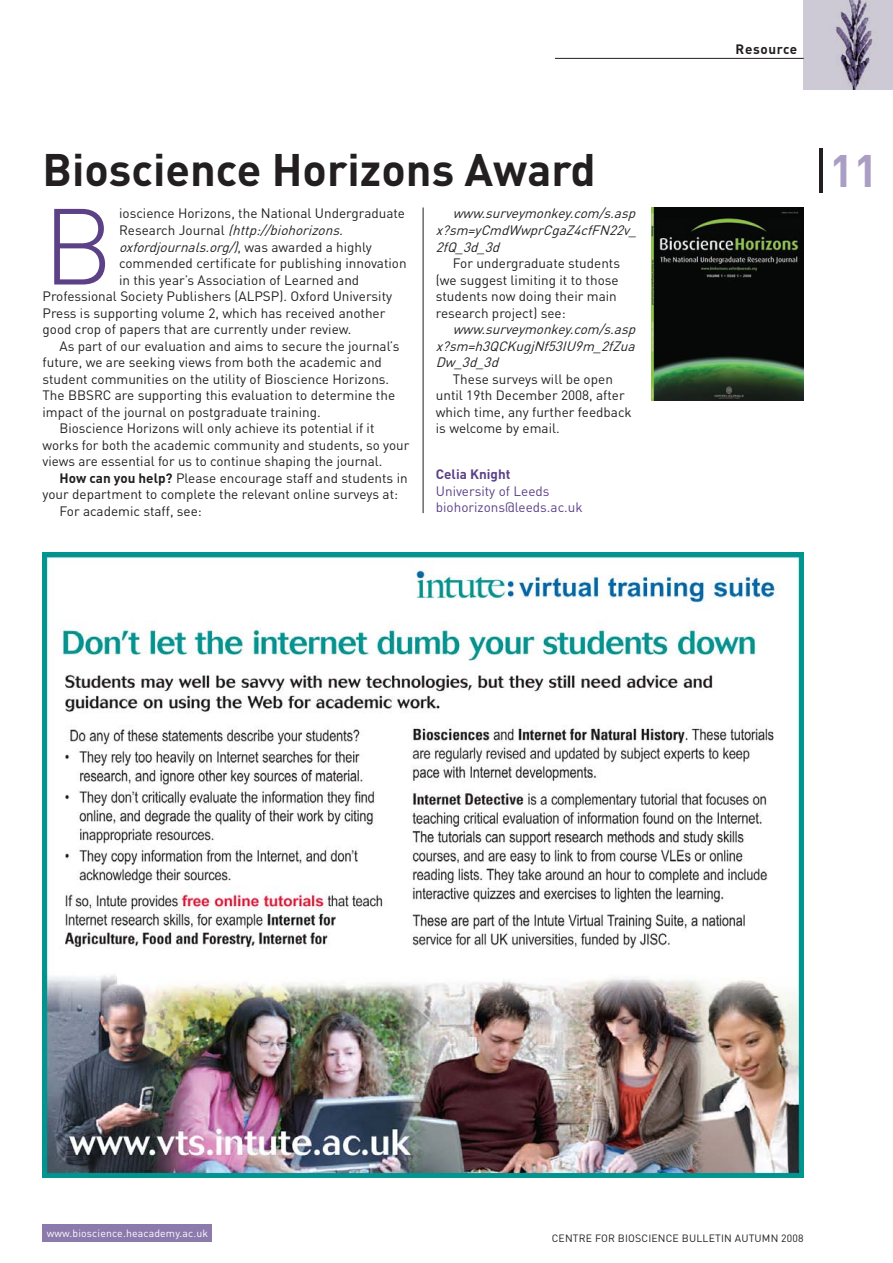
<style>
.page{position:relative;width:893px;height:1263px;background:#fff}
.page>*{position:absolute;margin:0;border:0;box-sizing:border-box;transform-origin:0 0}
.main_text{font:300 106.2px "DIN";color:#5c4187}
.heading_1{font:700 45px "DIN";color:#231f20}
.t1{font:700 45px "DIN";color:#ab9ec4}
.main_text-2{font:13.5px/16.5px "DIN";color:#231f20}
.main_text-3{font:italic 13.5px/16.5px "DIN";color:#231f20;text-align:justify}
.author_description{font:13.5px "DIN";color:#5c4187}
.author{font:700 13.5px "DIN";color:#5c4187}
.features_news_title{font:700 13.5px "DIN";letter-spacing:.045em;color:#231f20}
.t2{font:10.5px "DIN";letter-spacing:.015em;color:#231f20}
.t3{font:10.5px "DIN";letter-spacing:.015em;color:#fff}
.s1{font-style:normal}
.s2{font-weight:700}
.s3{font-weight:300;font-size:63px;color:#231f20}
</style>
<div class="page">
<div style="left:43px;top:1225px;width:169px;height:17px;background:#8c7aad"></div>
<img style="left:804px;top:0;width:89px;height:89px">
<hr style="left:555px;top:58px;width:249px;height:1px;background:#231f20">
<img style="left:43px;top:552px;width:761px;height:626px">
<img style="left:651px;top:207px;width:153px;height:194px">
<hr style="left:423px;top:207px;width:1px;height:306px;background:#231f20">
<p class="heading_1" style="left:43px;top:141px;width:555px">Bioscience Horizons Award</p>
<p class="main_text" style="left:43px;top:181px;width:73px">B</p>
<p class="main_text-2" style="left:119px;top:205px;width:287px">ioscience Horizons, the National Undergraduate</p>
<p class="main_text-3" style="left:436px;top:205px;width:206px;text-indent:17px">www.surveymonkey.com/s.asp x?sm=yCmdWwprCgaZ4cfFN22v_ 2fQ_3d_3d</p>
<p class="main_text-2" style="left:436px;top:255px;width:186px;text-indent:17px">For undergraduate students (we suggest limiting it to those students now doing their main research project) see:</p>
<p class="main_text-3" style="left:436px;top:321px;width:205px;text-indent:17px">www.surveymonkey.com/s.asp x?sm=h3QCKugj Nf53IU9m_2fZua Dw_3d_3d</p>
<p class="main_text-2" style="left:436px;top:370px;width:198px;text-indent:17px">These surveys will be open until 19th December 2008, after which time, any further feedback is welcome by email.</p>
<p class="author" style="left:436px;top:466px;width:76px">Celia Knight</p>
<p class="author_description" style="left:436px;top:482px;width:115px">University of Leeds</p>
<p class="author_description" style="left:436px;top:499px;width:148px">biohorizons@leeds.ac.uk</p>
<p class="main_text-3" style="left:119px;top:222px;width:229px"><span class="s1">R e s e a rc h J o u r n a l</span> (http://biohorizons.</p>
<p class="main_text-3" style="left:119px;top:238px;width:254px">oxfordjournals.org/)<span class="s1">, w a s a w a rd e d a h i g h ly</span></p>
<p class="main_text-2" style="left:119px;top:255px;width:289px">commended certificate for publishing innovation</p>
<p class="main_text-2" style="left:119px;top:271px;width:242px">in this year’s Association of Learned and</p>
<p class="main_text-2" style="left:43px;top:288px;width:351px">Professional Society Publishers (ALPSP). Oxford University</p>
<p class="main_text-2" style="left:43px;top:304px;width:344px">Press is supporting volume 2, which has received another</p>
<p class="main_text-2" style="left:43px;top:321px;width:310px">good crop of papers that are currently under review.</p>
<p class="main_text-2" style="left:43px;top:337px;width:358px;text-indent:17px">As part of our evaluation and aims to secure the journal’s future, we are seeking views from both the academic and student communities on the utility of Bioscience Horizons.<br>The BBSRC are supporting this evaluation to determine the impact of the journal on postgraduate training.</p>
<p class="main_text-2" style="left:43px;top:420px;width:368px;text-indent:17px">Bioscience Horizons will only achieve its potential if it works for both the academic community and students, so your views are essential for us to continue shaping the journal.</p>
<p class="main_text-2" style="left:43px;top:469px;width:367px;text-indent:17px"><span class="s2">How can you help?</span> Please encourage staff and students in your department to complete the relevant online surveys at:</p>
<p class="main_text-2" style="left:60px;top:502px;width:144px">For academic staff, see:</p>
<p class="features_news_title" style="left:736px;top:40px;width:63px">Resource</p>
<h2 class="t1" style="left:812px;top:141px;width:68px"><span class="s3">I</span>11</h2>
<p class="t3" style="left:47px;top:1226px;width:163px">www.bioscience.heacademy.ac.uk</p>
<p class="t2" style="left:552px;top:1231px;width:253px">CENTRE FOR BIOSCIENCE BULLETIN AUTUMN 2008</p>
</div>
